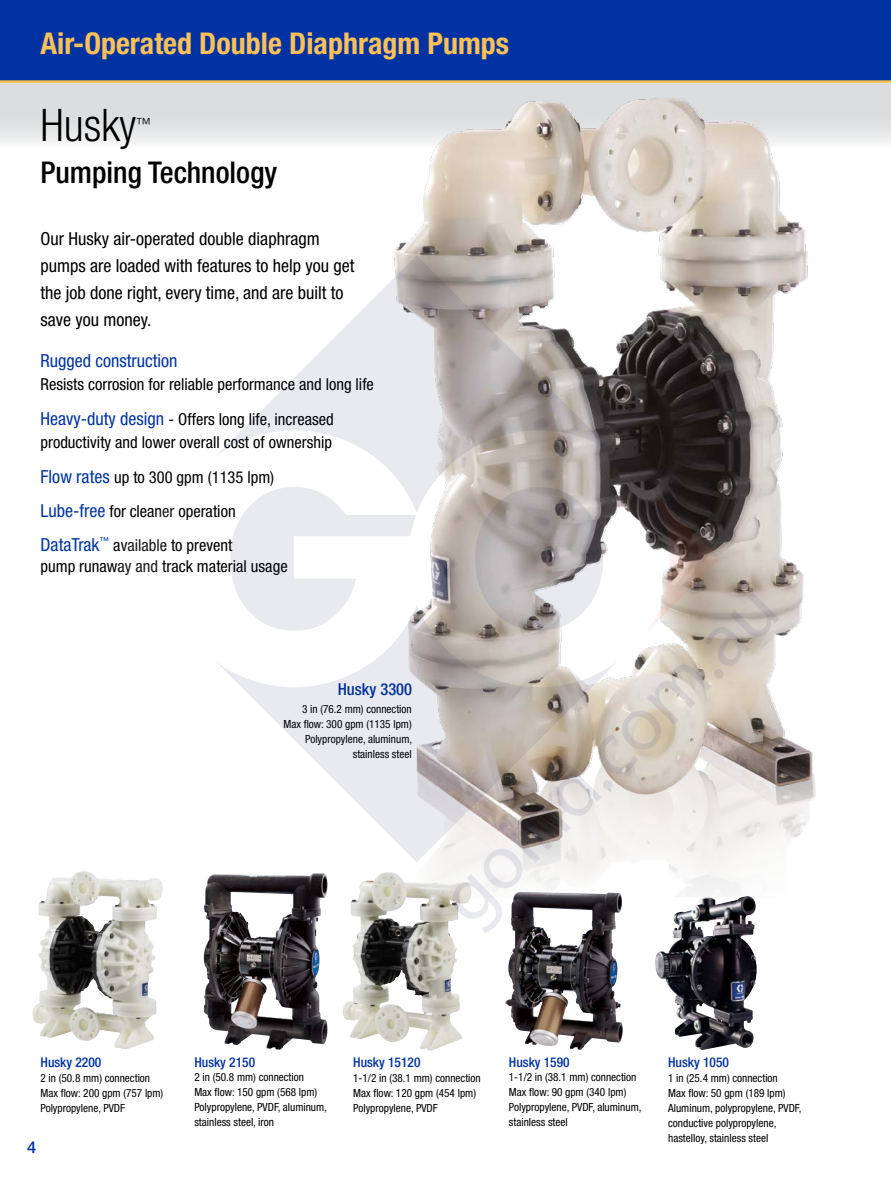
<style>
.page{position:relative;width:891px;height:1188px;background:#fff}
.page>*{position:absolute;margin:0;border:0;box-sizing:border-box;transform-origin:0 0}
.t1{font:300 condensed 45px "Helvetica Neue LT Std";color:#000}
.t2{font:700 condensed 30px "Helvetica Neue LT Std";color:#fec057}
.t3{font:500 condensed 30px "Helvetica Neue LT Std";color:#000}
.t4{font:condensed 18px/27px "Helvetica Neue LT Std";color:#000}
.t5{font:condensed 18px "Helvetica Neue LT Std";color:#0033a1}
.t6{font:condensed 16.5px/35.4px "Helvetica Neue LT Std";color:#000}
.t7{font:500 condensed 16.5px "Helvetica Neue LT Std";color:#0033a1}
.t8{font:500 16.5px "Helvetica Neue LT Std";color:#0033a1}
.t9{font:300 condensed 15.45px "Helvetica Neue LT Std";color:#000}
.t10{font:500 condensed 13.5px "Helvetica Neue LT Std";color:#0033a1}
.t11{font:condensed 11.25px/15px "Helvetica Neue LT Std";color:#000}
.s1{font-size:18px;color:#0033a1}
</style>
<div class="page">
<div style="left:0;top:0;width:891px;height:81px;background:#0033a1"></div>
<div style="left:0;top:83px;width:891px;height:64px;background:linear-gradient(to bottom,#d5d6d7,#eeeeef)"></div>
<hr style="left:0;top:81px;width:891px;height:2px;background:#fec057">
<img style="left:204px;top:874px;width:124px;height:176px">
<img style="left:505px;top:933px;width:118px;height:117px">
<img style="left:655px;top:933px;width:100px;height:117px">
<img style="left:380px;top:90px;width:476px;height:782px">
<img style="left:32px;top:871px;width:125px;height:178px">
<img style="left:343px;top:872px;width:119px;height:179px">
<svg style="left:217px;top:255px;width:400px;height:258px"></svg>
<svg style="left:218px;top:604px;width:232px;height:258px"></svg>
<svg style="left:230px;top:487px;width:186px;height:144px"></svg>
<svg style="left:450px;top:485px;width:330px;height:448px"></svg>
<h2 class="t2" style="left:40px;top:26px;width:470px">Air-Operated Double Diaphragm Pumps</h2>
<h1 class="t1" style="left:40px;top:99px;width:97px">Husky</h1>
<h3 class="t9" style="left:136px;top:115px;width:17px">™</h3>
<h2 class="t3" style="left:40px;top:155px;width:238px">Pumping Technology</h2>
<h3 class="t4" style="left:40px;top:225px;width:315px">Our Husky air-operated double diaphragm pumps are loaded with features to help you get the job done right, every time, and are built to save you money.</h3>
<h3 class="t5" style="left:40px;top:351px;width:138px">Rugged construction</h3>
<h3 class="t6" style="left:40px;top:366px;width:335px">Resists corrosion for reliable performance and long life<br><span class="s1">Heavy-duty design</span> - Offers long life, increased</h3>
<h3 class="t6" style="left:40px;top:424px;width:293px">productivity and lower overall cost of ownership<br><span class="s1">Flow rates</span> up to 300 gpm (1135 lpm)</h3>
<h3 class="t6" style="left:40px;top:494px;width:197px;line-height:33.9px"><span class="s1">Lube-free</span> for cleaner operation<br><span class="s1">DataTrak</span><sup>™</sup> available to prevent</h3>
<h3 class="t6" style="left:41px;top:549px;width:249px">pump runaway and track material usage</h3>
<h3 class="t7" style="left:338px;top:679px;width:76px">Husky 3300</h3>
<p class="t11" style="left:283px;top:702px;width:130px;text-align:right">3 in (76.2 mm) connection<br>Max flow: 300 gpm (1135 lpm)<br>Polypropylene, aluminum, stainless steel</p>
<p class="t10" style="left:40px;top:1055px;width:62px">Husky 2200</p>
<p class="t11" style="left:40px;top:1070px;width:124px">2 in (50.8 mm) connection<br>Max flow: 200 gpm (757 lpm)<br>Polypropylene, PVDF</p>
<h3 class="t8" style="left:27px;top:1137px;width:11px">4</h3>
<p class="t10" style="left:194px;top:1055px;width:62px">Husky 2150</p>
<p class="t11" style="left:194px;top:1070px;width:134px">2 in (50.8 mm) connection<br>Max flow: 150 gpm (568 lpm)<br>Polypropylene, PVDF, aluminum, stainless steel, iron</p>
<p class="t10" style="left:353px;top:1055px;width:69px">Husky 15120</p>
<p class="t11" style="left:353px;top:1070px;width:129px">1-1/2 in (38.1 mm) connection<br>Max flow: 120 gpm (454 lpm)<br>Polypropylene, PVDF</p>
<p class="t10" style="left:509px;top:1055px;width:62px">Husky 1590</p>
<p class="t11" style="left:509px;top:1070px;width:134px">1-1/2 in (38.1 mm) connection<br>Max flow: 90 gpm (340 lpm)<br>Polypropylene, PVDF, aluminum, stainless steel</p>
<p class="t10" style="left:668px;top:1055px;width:62px">Husky 1050</p>
<p class="t11" style="left:668px;top:1070px;width:135px">1 in (25.4 mm) connection<br>Max flow: 50 gpm (189 lpm)<br>Aluminum, polypropylene, PVDF, conductive polypropylene, hastelloy, stainless steel</p>
</div>
